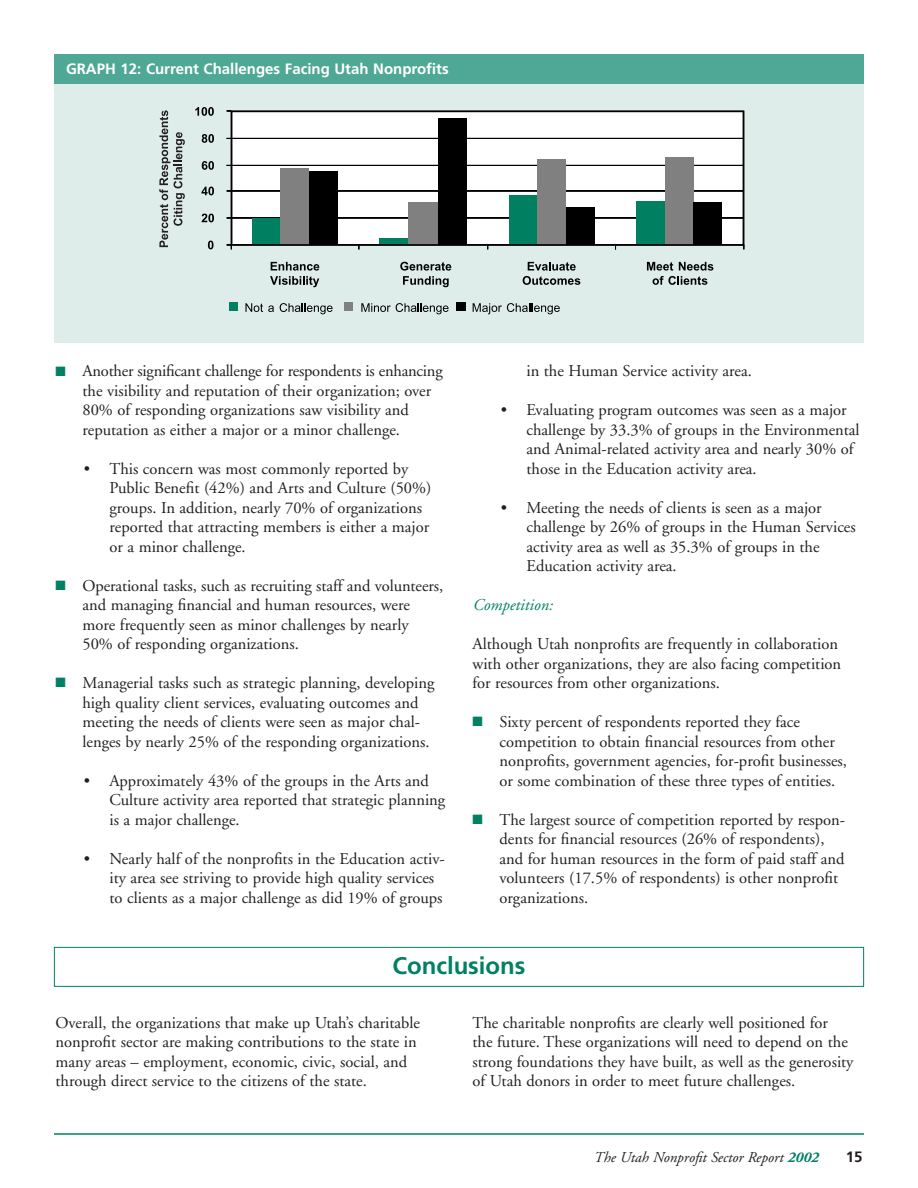
<style>
.page{position:relative;width:918px;height:1188px;background:#fff}
.page>*{position:absolute;margin:0;border:0;box-sizing:border-box;transform-origin:0 0}
.t1{font:700 24px "Frutiger";color:#008164}
.t2{font:16.5px/19.5px "Adobe Garamond";color:#231f20}
.t3{font:italic 16.5px "Adobe Garamond";color:#008164}
.t4{font:700 15px "Frutiger";color:#fff}
.t5{font:italic 15px "Adobe Garamond";color:#231f20}
.t6{font:700 15px "Frutiger";color:#231f20}
.s1{color:#008164}
.s2{font-weight:700;color:#008164}
</style>
<div class="page">
<div style="left:54px;top:81px;width:810px;height:261px;background:#deede9"></div>
<div style="left:54px;top:54px;width:810px;height:30px;background:#4fa795"></div>
<hr style="left:54px;top:1133px;width:810px;height:2px;background:#008164">
<svg style="left:245px;top:303px;width:29px;height:9px"></svg>
<svg style="left:280px;top:303px;width:53px;height:11px"></svg>
<svg style="left:361px;top:303px;width:88px;height:11px"></svg>
<svg style="left:473px;top:303px;width:87px;height:11px"></svg>
<div style="left:231px;top:111px;width:513px;height:135px;background:#fff"></div>
<hr style="left:227px;top:218px;width:517px;height:1px;background:#000">
<hr style="left:227px;top:191px;width:517px;height:1px;background:#000">
<hr style="left:227px;top:165px;width:517px;height:1px;background:#000">
<hr style="left:227px;top:138px;width:517px;height:1px;background:#000">
<svg style="left:208px;top:241px;width:6px;height:8px"></svg>
<svg style="left:202px;top:214px;width:12px;height:8px"></svg>
<svg style="left:201px;top:187px;width:13px;height:8px"></svg>
<svg style="left:202px;top:161px;width:12px;height:9px"></svg>
<svg style="left:202px;top:134px;width:12px;height:9px"></svg>
<svg style="left:195px;top:107px;width:19px;height:9px"></svg>
<svg style="left:270px;top:262px;width:49px;height:25px"></svg>
<svg style="left:400px;top:262px;width:51px;height:25px"></svg>
<svg style="left:523px;top:262px;width:57px;height:23px"></svg>
<svg style="left:647px;top:262px;width:66px;height:23px"></svg>
<div style="left:229px;top:302px;width:9px;height:9px;background:#008061"></div>
<div style="left:344px;top:302px;width:9px;height:9px;background:#808080"></div>
<div style="left:456px;top:302px;width:9px;height:9px;background:#000"></div>
<svg style="left:159px;top:110px;width:26px;height:137px"></svg>
<div style="left:252px;top:218px;width:29px;height:27px;background:#008061"></div>
<div style="left:380px;top:239px;width:28px;height:6px;background:#008061"></div>
<div style="left:509px;top:195px;width:28px;height:50px;background:#008061"></div>
<div style="left:636px;top:201px;width:29px;height:44px;background:#008061"></div>
<div style="left:281px;top:168px;width:28px;height:77px;background:#808080"></div>
<div style="left:408px;top:203px;width:30px;height:42px;background:#808080"></div>
<div style="left:537px;top:159px;width:29px;height:86px;background:#808080"></div>
<div style="left:665px;top:158px;width:28px;height:87px;background:#808080"></div>
<div style="left:309px;top:171px;width:29px;height:74px;background:#000"></div>
<div style="left:438px;top:119px;width:29px;height:126px;background:#000"></div>
<div style="left:566px;top:207px;width:28px;height:38px;background:#000"></div>
<div style="left:693px;top:203px;width:29px;height:42px;background:#000"></div>
<div style="left:231px;top:111px;width:513px;height:135px;border:2px solid #000"></div>
<div style="left:54px;top:947px;width:810px;height:40px;border:1px solid #008164"></div>
<p class="t4" style="left:66px;top:62px;width:384px">GRAPH 12: Current Challenges Facing Utah Nonprofits</p>
<p class="t2" style="left:82px;top:363px;width:362px;text-indent:-27px"><span class="s1">■</span> Another significant challenge for respondents is enhancing the visibility and reputation of their organization; over 80% of responding organizations saw visibility and reputation as either a major or a minor challenge.</p>
<p class="t2" style="left:110px;top:460px;width:323px;text-indent:-26px">• This concern was most commonly reported by Public Benefit (42%) and Arts and Culture (50%) groups. In addition, nearly 70% of organizations reported that attracting members is either a major or a minor challenge.</p>
<p class="t2" style="left:82px;top:577px;width:362px;text-indent:-27px"><span class="s1">■</span> Operational tasks, such as recruiting staff and volunteers, and managing financial and human resources, were more frequently seen as minor challenges by nearly<br>50% of responding organizations.</p>
<p class="t2" style="left:82px;top:675px;width:353px;text-indent:-27px"><span class="s1">■</span> Managerial tasks such as strategic planning, developing high quality client services, evaluating outcomes and meeting the needs of clients were seen as major chal&shy;lenges by nearly 25% of the responding organizations.</p>
<p class="t2" style="left:110px;top:772px;width:337px;text-indent:-26px">• Approximately 43% of the groups in the Arts and<br>Culture activity area reported that strategic planning is a major challenge.</p>
<p class="t2" style="left:110px;top:850px;width:337px;text-indent:-26px">• Nearly half of the nonprofits in the Education activ&shy;ity area see striving to provide high quality services to clients as a major challenge as did 19% of groups</p>
<p class="t2" style="left:527px;top:363px;width:227px">in the Human Service activity area.</p>
<p class="t2" style="left:527px;top:402px;width:335px;text-indent:-26px">• Evaluating program outcomes was seen as a major challenge by 33.3% of groups in the Environmental and Animal-related activity area and nearly 30% of those in the Education activity area.</p>
<p class="t2" style="left:527px;top:499px;width:331px;text-indent:-26px">• Meeting the needs of clients is seen as a major challenge by 26% of groups in the Human Services activity area as well as 35.3% of groups in the Education activity area.</p>
<p class="t3" style="left:473px;top:598px;width:82px">Competition:</p>
<p class="t2" style="left:473px;top:636px;width:370px">Although Utah nonprofits are frequently in collaboration with other organizations, they are also facing competition for resources from other organizations.</p>
<p class="t2" style="left:500px;top:714px;width:349px;text-indent:-27px"><span class="s1">■</span> Sixty percent of respondents reported they face competition to obtain financial resources from other nonprofits, government agencies, for-profit businesses, or some combination of these three types of entities.</p>
<p class="t2" style="left:500px;top:811px;width:347px;text-indent:-27px"><span class="s1">■</span> The largest source of competition reported by respon&shy;dents for financial resources (26% of respondents), and for human resources in the form of paid staff and volunteers (17.5% of respondents) is other nonprofit organizations.</p>
<h1 class="t1" style="left:392px;top:956px;width:135px">Conclusions</h1>
<p class="t2" style="left:56px;top:1014px;width:366px">Overall, the organizations that make up Utah’s charitable nonprofit sector are making contributions to the state in many areas – employment, economic, civic, social, and through direct service to the citizens of the state.</p>
<p class="t2" style="left:472px;top:1014px;width:383px">The charitable nonprofits are clearly well positioned for<br>the future. These organizations will need to depend on the strong foundations they have built, as well as the generosity of Utah donors in order to meet future challenges.</p>
<p class="t5" style="left:594px;top:1151px;width:226px">The Utah Nonprofit Sector Report <span class="s2">2002</span></p>
<p class="t6" style="left:846px;top:1150px;width:18px">15</p>
</div>
